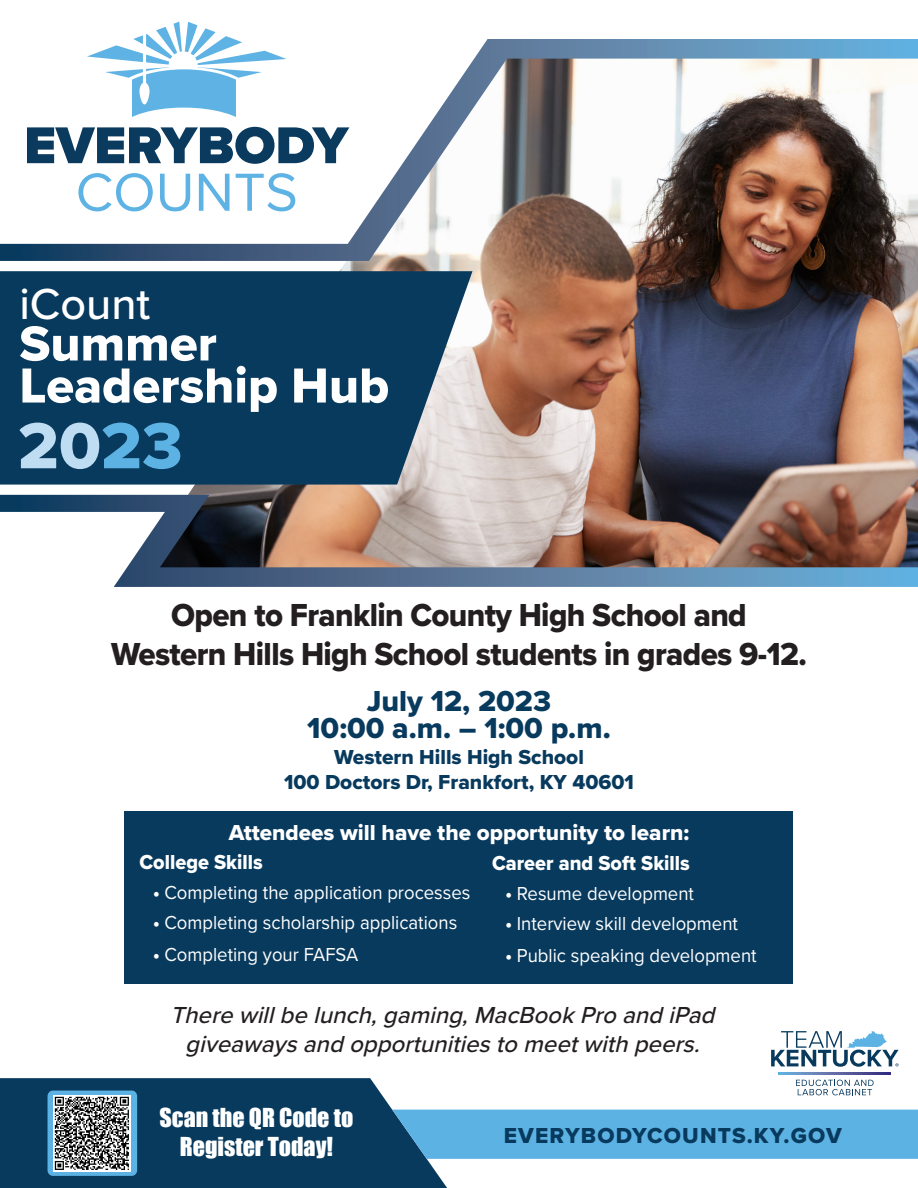
<style>
.page{position:relative;width:918px;height:1188px;background:#fff}
.page>*{position:absolute;margin:0;border:0;box-sizing:border-box;transform-origin:0 0}
.t1{font:67.5px "Proxima Nova Extrabld";color:#bedcf2}
.t2{font:51px/42px "Proxima Nova Extrabld";color:#fff}
.t3{font:500 45px "Proxima Nova";color:#fff}
.t4{font:33px/39.6px "Proxima Nova Extrabld";letter-spacing:-.02em;color:#231f20;text-align:center;scale:.95 1}
.t5{font:30px/27px "Proxima Nova Extrabld";color:#083a5e;text-align:center}
.t6{font:italic 500 24px/28.8px "Proxima Nova";color:#231f20;text-align:center}
.t7{font:24px/28.8px "Impact";color:#fff;text-align:center}
.t8{font:22.5px "Proxima Nova Extrabld";color:#fff}
.t9{font:22.5px "Proxima Nova Extrabld";letter-spacing:.05em;color:#083a5e}
.t10{font:21px/25.2px "Proxima Nova Extrabld";color:#083a5e;text-align:center}
.t11{font:21px "Proxima Nova Extrabld";color:#fff;scale:.95 1}
.t12{font:19.5px "Proxima Nova";color:#fff;scale:.95 1}
.s1{color:#5db2e4}
.s2{font-family:"Proxima Nova Extrabld"}
</style>
<div class="page">
<img style="left:132px;top:261px;width:786px;height:234px">
<svg style="left:133px;top:22px;width:101px;height:17px"></svg>
<img style="left:0;top:39px;width:918px;height:222px">
<img style="left:0;top:495px;width:918px;height:92px">
<svg style="left:0;top:271px;width:472px;height:214px;background:#1a4768"></svg>
<svg style="left:0;top:1078px;width:447px;height:110px;background:#174668"></svg>
<div style="left:392px;top:1110px;width:526px;height:49px;background:#5db2e4"></div>
<div style="left:48px;top:1091px;width:89px;height:85px;background:#5db2e4;border-radius:6px"></div>
<div style="left:125px;top:811px;width:668px;height:173px;background:#083a5e"></div>
<img style="left:54px;top:1095px;width:76px;height:77px">
<svg style="left:796px;top:1080px;width:78px;height:15px"></svg>
<svg style="left:779px;top:1072px;width:112px;height:3px"></svg>
<svg style="left:771px;top:1031px;width:128px;height:36px"></svg>
<h1 class="t3" style="left:19px;top:270px;width:132px">iCount</h1>
<h1 class="t2" style="left:19px;top:322px;width:371px">Summer<br>Leadership Hub</h1>
<h1 class="t1" style="left:18px;top:395px;width:166px">20<span class="s1">23</span></h1>
<p class="t4" style="left:111px;top:594px;width:734px">Open to Franklin County High School and<br>Western Hills High School students in grades 9-12.</p>
<p class="t5" style="left:307px;top:687px;width:305px">July 12, 2023<br>10:00 a.m. – 1:00 p.m.</p>
<p class="t10" style="left:284px;top:744px;width:351px">Western Hills High School<br>100 Doctors Dr, Frankfort, KY 40601</p>
<p class="t8" style="left:229px;top:816px;width:462px">Attendees will have the opportunity to learn:</p>
<h2 class="t11" style="left:140px;top:846px;width:131px">College Skills</h2>
<p class="t12" style="left:153px;top:878px;width:336px"><span class="s2">•</span> Completing the application processes</p>
<p class="t12" style="left:153px;top:908px;width:322px"><span class="s2">•</span> Completing scholarship applications</p>
<p class="t12" style="left:153px;top:940px;width:218px"><span class="s2">•</span> Completing your FAFSA</p>
<h2 class="t11" style="left:492px;top:847px;width:210px">Career and Soft Skills</h2>
<p class="t12" style="left:506px;top:879px;width:200px"><span class="s2">•</span> Resume development</p>
<p class="t12" style="left:506px;top:909px;width:246px"><span class="s2">•</span> Interview skill development</p>
<p class="t12" style="left:506px;top:941px;width:266px"><span class="s2">•</span> Public speaking development</p>
<p class="t6" style="left:170px;top:1000px;width:553px">Therewillbelunch,gaming,MacBookProandiPad giveawaysandopportunitiestomeetwithpeers.</p>
<p class="t7" style="left:159px;top:1103px;width:195px">Scan the QR Code to<br>Register Today!</p>
<p class="t9" style="left:504px;top:1118px;width:339px">EVERYBODYCOUNTS.KY.GOV</p>
</div>
